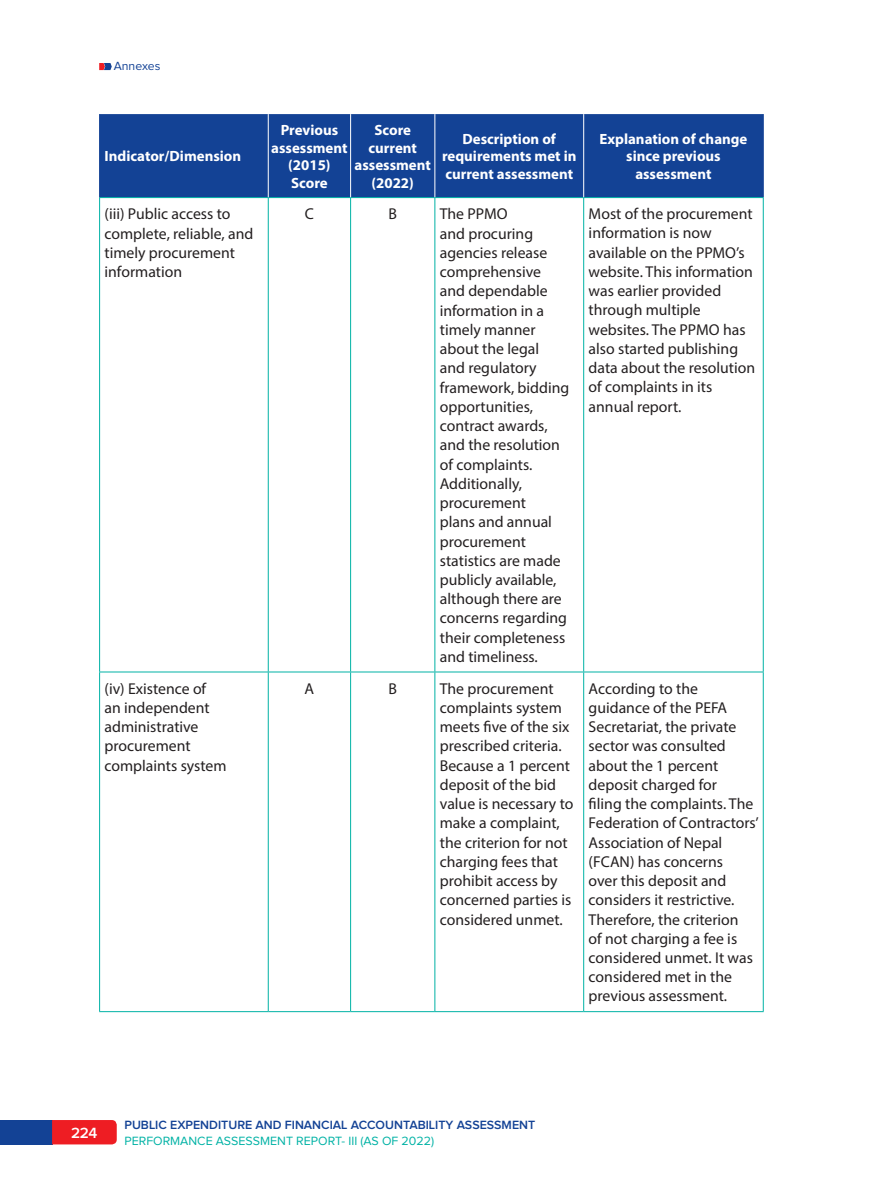
<style>
.page{position:relative;width:882px;height:1197px;background:#fff}
.page>*{position:absolute;margin:0;border:0;box-sizing:border-box;transform-origin:0 0}
.t1{font:15.75px/19.2px "Myriad Pro";color:#231f20}
.t2{font:600 15.4px "Proxima Nova";color:#fff}
.t3{font:700 14.88px/17.5px "Myriad Pro";color:#fff;text-align:center}
.t4{font:600 12.42px "Proxima Nova";color:#134295}
.t5{font:12.42px "Proxima Nova";color:#00b2a5}
.t6{font:12.25px "Proxima Nova";color:#134295}
</style>
<div class="page">
<div style="left:0;top:1120px;width:53px;height:24px;background:#134295"></div>
<div style="left:52px;top:1120px;width:65px;height:24px;background:#ee1d23"></div>
<div style="left:100px;top:114px;width:663px;height:83px;background:#134295"></div>
<hr style="left:99px;top:198px;width:1px;height:474px;background:#00b2a5">
<hr style="left:268px;top:198px;width:1px;height:474px;background:#00b2a5">
<hr style="left:350px;top:198px;width:1px;height:474px;background:#00b2a5">
<hr style="left:434px;top:198px;width:1px;height:474px;background:#00b2a5">
<hr style="left:583px;top:198px;width:1px;height:474px;background:#00b2a5">
<hr style="left:763px;top:198px;width:1px;height:474px;background:#00b2a5">
<hr style="left:99px;top:672px;width:169px;height:1px;background:#00b2a5">
<hr style="left:99px;top:672px;width:1px;height:339px;background:#00b2a5">
<hr style="left:268px;top:672px;width:83px;height:1px;background:#00b2a5">
<hr style="left:268px;top:672px;width:1px;height:339px;background:#00b2a5">
<hr style="left:351px;top:672px;width:84px;height:1px;background:#00b2a5">
<hr style="left:350px;top:672px;width:1px;height:339px;background:#00b2a5">
<hr style="left:435px;top:672px;width:149px;height:1px;background:#00b2a5">
<hr style="left:434px;top:672px;width:1px;height:339px;background:#00b2a5">
<hr style="left:584px;top:672px;width:180px;height:1px;background:#00b2a5">
<hr style="left:583px;top:672px;width:1px;height:339px;background:#00b2a5">
<hr style="left:763px;top:672px;width:1px;height:339px;background:#00b2a5">
<hr style="left:99px;top:1011px;width:169px;height:1px;background:#00b2a5">
<hr style="left:268px;top:1011px;width:83px;height:1px;background:#00b2a5">
<hr style="left:351px;top:1011px;width:84px;height:1px;background:#00b2a5">
<hr style="left:435px;top:1011px;width:149px;height:1px;background:#00b2a5">
<hr style="left:584px;top:1011px;width:180px;height:1px;background:#00b2a5">
<hr style="left:99px;top:197px;width:169px;height:1px;background:#00b2a5">
<hr style="left:268px;top:197px;width:83px;height:1px;background:#00b2a5">
<hr style="left:351px;top:197px;width:84px;height:1px;background:#00b2a5">
<hr style="left:435px;top:197px;width:149px;height:1px;background:#00b2a5">
<hr style="left:584px;top:197px;width:180px;height:1px;background:#00b2a5">
<hr style="left:99px;top:114px;width:1px;height:83px;background:#134295">
<hr style="left:763px;top:114px;width:1px;height:83px;background:#134295">
<hr style="left:268px;top:114px;width:1px;height:83px;background:#fff">
<hr style="left:350px;top:114px;width:1px;height:83px;background:#fff">
<hr style="left:434px;top:114px;width:1px;height:83px;background:#fff">
<hr style="left:583px;top:114px;width:1px;height:83px;background:#fff">
<svg style="left:99px;top:63px;width:13px;height:7px"></svg>
<p class="t6" style="left:114px;top:60px;width:48px">Annexes</p>
<p class="t3" style="left:105px;top:147px;width:138px">Indicator/Dimension</p>
<p class="t3" style="left:271px;top:121px;width:78px">Previous assessment (2015)<br>Score</p>
<p class="t3" style="left:355px;top:121px;width:78px">Score current assessment (2022)</p>
<p class="t3" style="left:442px;top:130px;width:136px">Description of requirements met in current assessment</p>
<p class="t3" style="left:599px;top:130px;width:150px">Explanation of change since previous assessment</p>
<p class="t1" style="left:105px;top:204px;width:150px">(iii) Public access to complete, reliable, and timely procurement information</p>
<p class="t1" style="left:305px;top:204px;width:11px">C</p>
<p class="t1" style="left:388px;top:204px;width:10px">B</p>
<p class="t1" style="left:440px;top:204px;width:131px">The PPMO<br>and procuring agencies release comprehensive and dependable information in a timely manner about the legal<br>and regulatory framework, bidding opportunities, contract awards, and the resolution of complaints.<br>Additionally, procurement<br>plans and annual procurement statistics are made publicly available, although there are concerns regarding their completeness and timeliness.</p>
<p class="t1" style="left:589px;top:204px;width:168px">Most of the procurement information is now available on the PPMO’s website. This information was earlier provided through multiple websites. The PPMO has also started publishing data about the resolution of complaints in its annual report.</p>
<p class="t1" style="left:105px;top:678px;width:124px">(iv) Existence of<br>an independent administrative procurement complaints system</p>
<p class="t1" style="left:305px;top:678px;width:11px">A</p>
<p class="t1" style="left:388px;top:678px;width:10px">B</p>
<p class="t1" style="left:440px;top:678px;width:135px">The procurement complaints system meets five of the six prescribed criteria.<br>Because a 1 percent deposit of the bid value is necessary to make a complaint, the criterion for not charging fees that prohibit access by concerned parties is considered unmet.</p>
<p class="t1" style="left:589px;top:678px;width:172px">According to the guidance of the PEFA<br>Secretariat, the private sector was consulted about the 1 percent deposit charged for<br>filing the complaints. The<br>Federation of Contractors’<br>Association of Nepal (FCAN) has concerns<br>over this deposit and considers it restrictive.<br>Therefore, the criterion<br>of not charging a fee is considered unmet. It was considered met in the previous assessment.</p>
<p class="t2" style="left:71px;top:1126px;width:28px">224</p>
<p class="t4" style="left:124px;top:1120px;width:412px">PUBLIC EXPENDITURE AND FINANCIAL ACCOUNTABILITY ASSESSMENT</p>
<p class="t5" style="left:124px;top:1134px;width:311px">PERFORMANCE ASSESSMENT REPORT- III (AS OF 2022)</p>
</div>
